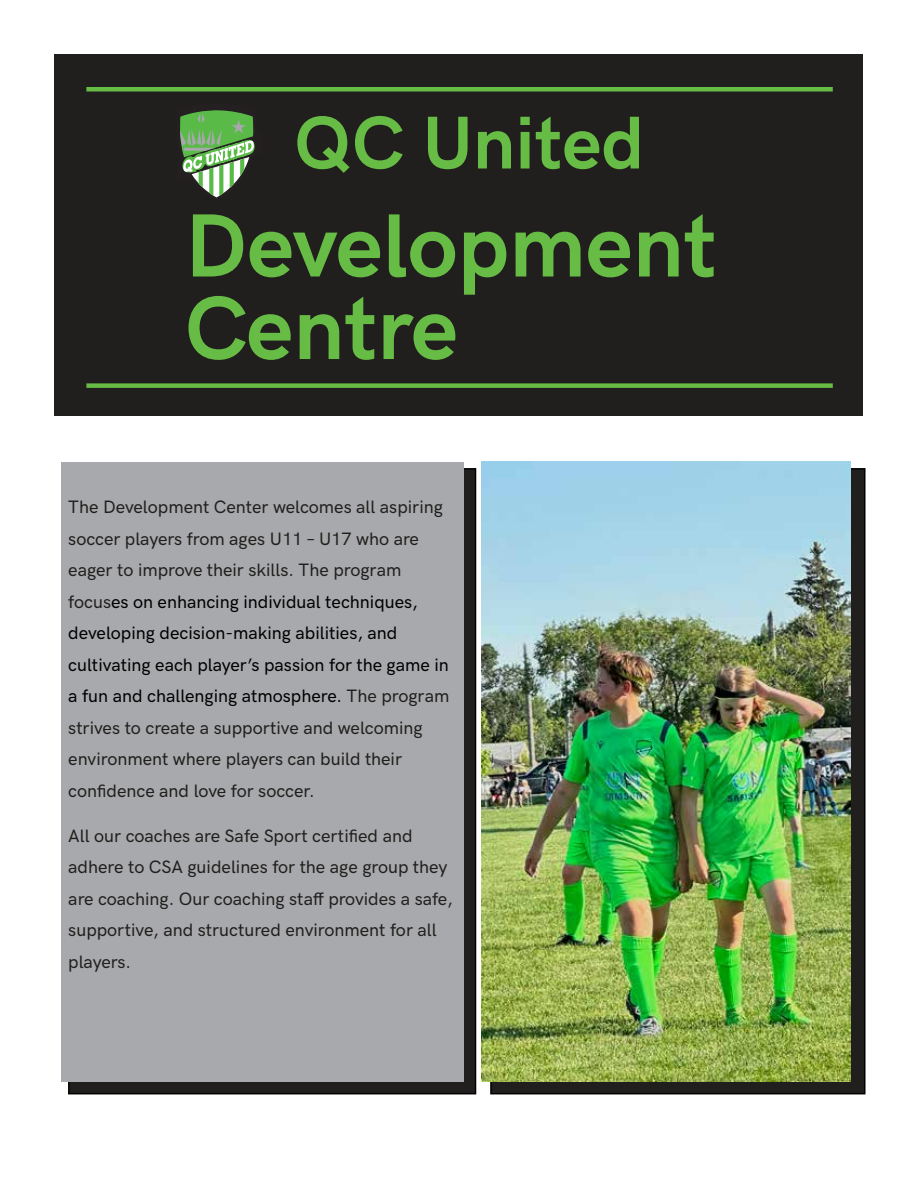
<style>
.page{position:relative;width:918px;height:1188px;background:#fff}
.page>*{position:absolute;margin:0;border:0;box-sizing:border-box;transform-origin:0 0}
.t1{font:700 90px/82.5px "HK Grotesk";color:#67bc45}
.t2{font:700 75px "HK Grotesk";color:#67bc45}
.t3{font:500 18px/31.5px "HK Grotesk";color:#211f1d}
.s1{color:#000}
</style>
<div class="page">
<div style="left:491px;top:469px;width:374px;height:625px;background:#211f1d"></div>
<div style="left:54px;top:54px;width:808px;height:361px;background:#211f1d"></div>
<div style="left:69px;top:469px;width:407px;height:625px;background:#211f1d"></div>
<div style="left:86px;top:383px;width:747px;height:5px;background:#67bc45"></div>
<div style="left:86px;top:87px;width:747px;height:5px;background:#67bc45"></div>
<div style="left:62px;top:462px;width:402px;height:620px;background:#a8a9ac"></div>
<svg style="left:180px;top:110px;width:75px;height:88px"></svg>
<img style="left:482px;top:462px;width:368px;height:620px">
<h2 class="t2" style="left:294px;top:87px;width:352px">QC United</h2>
<h1 class="t1" style="left:185px;top:198px;width:533px">Development<br>Centre</h1>
<p class="t3" style="left:68px;top:490px;width:383px">The Development Center welcomes all aspiring soccer players from ages U11 – U17 who are eager to improve their skills. The program focus<span class="s1">es on enhancing individual techniques, developing decision-making abilities, and cultivating each player’s passion for the game in a fun and challenging atmosphere.</span> The program strives to create a supportive and welcoming environment where players can build their confidence and love for soccer.</p>
<p class="t3" style="left:68px;top:818px;width:386px">All our coaches are Safe Sport certified and adhere to CSA guidelines for the age group they are coaching. Our coaching staff provides a safe, supportive, and structured environment for all players.</p>
</div>
